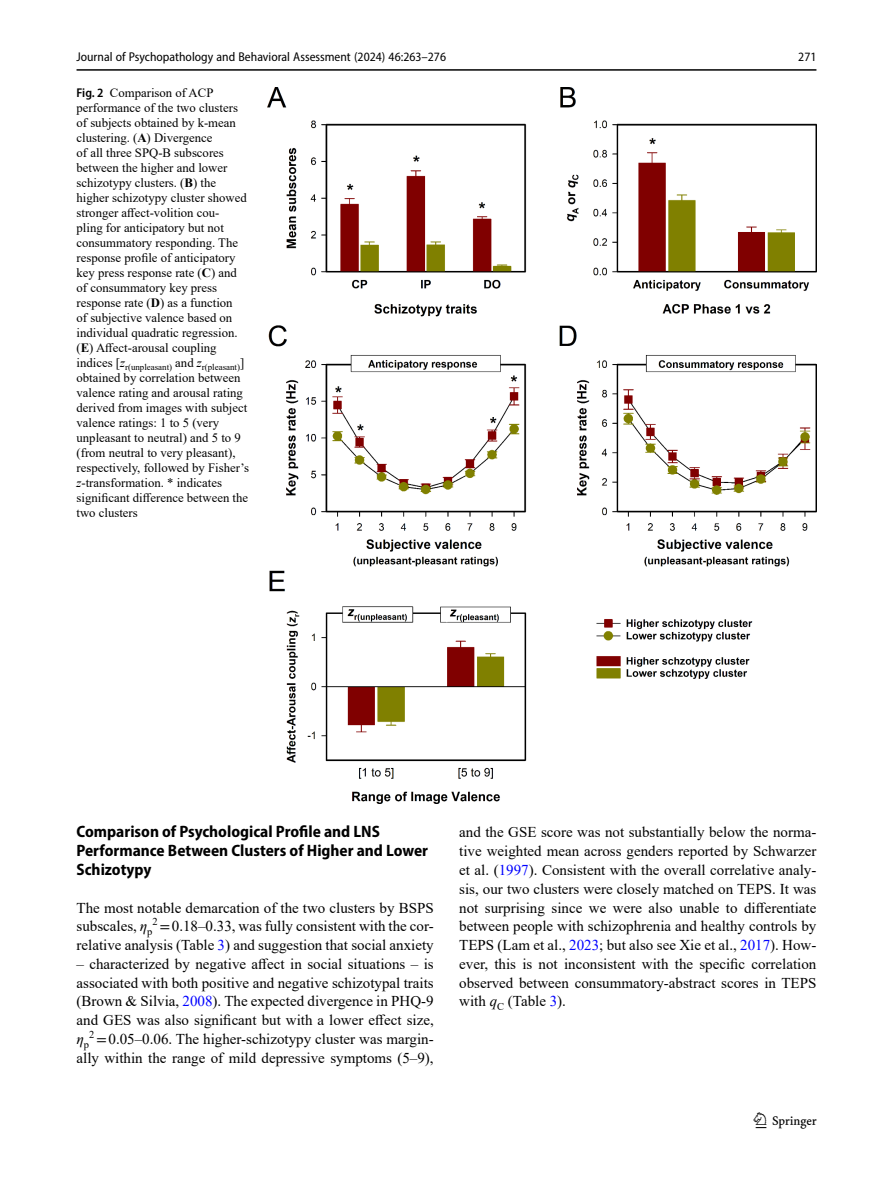
<style>
.page{position:relative;width:893px;height:1187px;background:#fff}
.page>*{position:absolute;margin:0;border:0;box-sizing:border-box;transform-origin:0 0}
.t1{font:22.5px "Springnew";color:#000}
.Head_2{font:700 semi-condensed 16.5px/18.8px "Myriad Pro";color:#000}
.Body_Text{font:15px/18.8px "Times New Roman";color:#000;text-align:justify}
.Figure_Caption_Side{font:12.75px/15px "Times New Roman";color:#000}
.t2{font:semi-condensed 12.75px "Myriad Pro";color:#000}
.Figure_Caption_Side-2{font:8.85px "Times New Roman";color:#000}
.s1{font-family:"Myriad Pro";font-weight:600;font-stretch:semi-condensed}
.s2{font-weight:700}
.s3{font-style:italic}
.s4{font-family:"STIX"}
.s5{color:#00f}
</style>
<div class="page">
<hr style="left:77px;top:69px;width:739px;height:2px;background:#000">
<img style="left:268px;top:87px;width:548px;height:716px">
<p class="t2" style="left:77px;top:49px;width:371px">Journal of Psychopathology and Behavioral Assessment (2024) 46:263–276</p>
<p class="Figure_Caption_Side" style="left:77px;top:84px;width:172px"><span class="s1">Fig. 2</span> Comparison of ACP performance of the two clusters of subjects obtained by k-mean clustering. (<span class="s2">A</span>) Divergence<br>of all three SPQ-B subscores between the higher and lower schizotypy clusters. (<span class="s2">B</span>) the higher schizotypy cluster showed stronger affect-volition cou&shy;pling for anticipatory but not consummatory responding. The response profile of anticipatory key press response rate (<span class="s2">C</span>) and of consummatory key press response rate (<span class="s2">D</span>) as a function<br>of subjective valence based on individual quadratic regression. (<span class="s2">E</span>) Affect-arousal coupling</p>
<p class="Figure_Caption_Side-2" style="left:77px;top:361px;width:169px"><sup>indices</sup> <sup>[</sup><sup>z</sup>r(unpleasant) <sup>and</sup> <sup>z</sup>r(pleasant)<sup>]</sup></p>
<p class="Figure_Caption_Side" style="left:77px;top:369px;width:174px">obtained by correlation between valence rating and arousal rating derived from images with subject valence ratings: 1 to 5 (very unpleasant to neutral) and 5 to 9 (from neutral to very pleasant), respectively, followed by Fisher’s <span class="s3">z</span>-transformation. * indicates significant difference between the two clusters</p>
<p class="t2" style="left:798px;top:49px;width:20px">271</p>
<p class="Head_2" style="left:77px;top:822px;width:353px">Comparison of Psychological Profile and LNS<br>Performance Between Clusters of Higher and Lower<br>Schizotypy</p>
<p class="Body_Text" style="left:77px;top:897px;width:359px">The most notable demarcation of the two clusters by BSPS subscales, <span class="s3">η</span><sub>p</sub><sup>2</sup> <span class="s4">=</span>0.18–0.33, was fully consistent with the cor&shy;relative analysis (Table <span class="s5">3</span>) and suggestion that social anxiety</p>
<p class="Body_Text" style="left:77px;top:953px;width:359px">– characterized by negative affect in social situations – is associated with both positive and negative schizotypal traits (Brown &amp; Silvia, <span class="s5">2008</span>). The expected divergence in PHQ-9 and GES was also significant but with a lower effect size, <span class="s3">η</span><sub>p</sub><sup>2</sup> <span class="s4">=</span>0.05–0.06. The higher-schizotypy cluster was margin&shy;ally within the range of mild depressive symptoms (5–9),</p>
<p class="Body_Text" style="left:459px;top:822px;width:359px">and the GSE score was not substantially below the norma&shy;tive weighted mean across genders reported by Schwarzer et al. (<span class="s5">1997</span>). Consistent with the overall correlative analy&shy;sis, our two clusters were closely matched on TEPS. It was not surprising since we were also unable to differentiate between people with schizophrenia and healthy controls by TEPS (Lam et al., <span class="s5">2023</span>; but also see Xie et al., <span class="s5">2017</span>). How&shy;ever, this is not inconsistent with the specific correlation observed between consummatory-abstract scores in TEPS with <span class="s3">q</span><sub>C</sub> (Table <span class="s5">3</span>).</p>
<h1 class="t1" style="left:756px;top:1107px;width:63px">1 3</h1>
</div>
